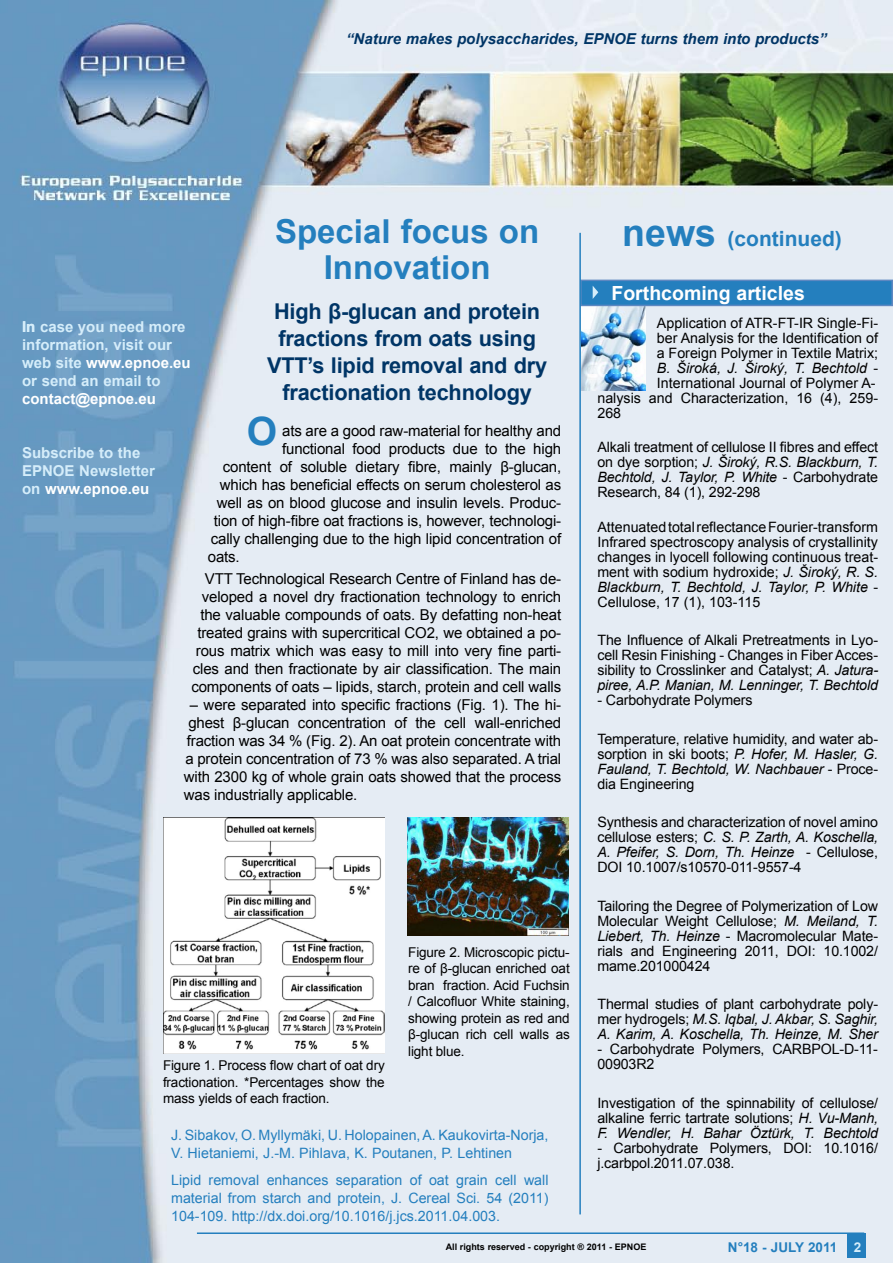
<style>
.page{position:relative;width:893px;height:1263px;background:#fff}
.page>*{position:absolute;margin:0;border:0;box-sizing:border-box;transform-origin:0 0}
.t1{font:700 39px "Arial";color:#247fbe}
.t2{font:700 33px/36px "Arial";color:#247fbe;text-align:center}
.t3{font:700 21.75px/27px "Arial";letter-spacing:-.01em;color:#003566;text-align:center}
.t4{font:700 21px "Arial";color:#247fbe}
.t5{font:700 19.5px "Arial";color:#fff}
.t6{font:15px/18px "Arial";letter-spacing:-.01em;color:#000;text-align:right}
.t7{font:700 15px/18px "Arial";color:#d5edfa}
.t8{font:italic 700 15px "Arial";color:#003566}
.t9{font:700 15px "Arial";color:#fff}
.t10{font:14.25px/15px "Arial";letter-spacing:-.01em;color:#000;text-align:justify}
.t11{font:14.25px/18px "Arial";color:#247fbe}
.t12{font:italic 14.25px/15px "Arial";letter-spacing:-.01em;color:#000;text-align:justify}
.t13{font:13.5px/16.5px "Arial";letter-spacing:-.01em;color:#000;text-align:justify}
.t14{font:700 13.5px "Arial";color:#247fbe}
.t15{font:700 13.5px "Arial";color:#d5edfa}
.t16{font:700 9px "Arial";color:#000}
.s1{color:#fff}
.s2{font-size:37.5px}
.s3{font-style:normal}
.s4{font-style:italic}
</style>
<div class="page">
<img style="left:0;top:0;width:892px;height:1263px">
<hr style="left:197px;top:1232px;width:667px;height:2px;background:#247fbe">
<div style="left:847px;top:1233px;width:19px;height:25px;background:#247fbe"></div>
<img style="left:164px;top:817px;width:220px;height:236px">
<img style="left:581px;top:306px;width:65px;height:84px">
<div style="left:581px;top:280px;width:311px;height:25px;background:#247fbe"></div>
<div style="left:580px;top:280px;width:313px;height:26px;border:2px solid #5e88c1"></div>
<svg style="left:593px;top:286px;width:5px;height:13px"></svg>
<hr style="left:579px;top:233px;width:2px;height:981px;background:#247fbe">
<img style="left:407px;top:817px;width:162px;height:118px">
<p class="t8" style="left:346px;top:29px;width:482px">“Nature makes polysaccharides, EPNOE turns them into products”</p>
<h2 class="t2" style="left:275px;top:215px;width:266px">Special focus on<br>Innovation</h2>
<h3 class="t3" style="left:267px;top:298px;width:282px">High β-glucan and protein fractions from oats using<br>VTT’s lipid removal and dry fractionation technology</h3>
<p class="t7" style="left:22px;top:318px;width:170px">In case you need more information, visit our web site <span class="s1">www.epnoe.eu </span>or send an email to</p>
<p class="t9" style="left:22px;top:389px;width:135px">contact@epnoe.eu</p>
<p class="t7" style="left:22px;top:444px;width:134px">Subscribe to the<br>EPNOE Newsletter on <span class="s1">www.epnoe.eu</span></p>
<h1 class="t1" style="left:247px;top:406px;width:32px">O</h1>
<p class="t6" style="left:282px;top:422px;width:281px">ats are a good raw-material for healthy and</p>
<p class="t6" style="left:282px;top:440px;width:281px">functional food products due to the high</p>
<p class="t6" style="left:223px;top:458px;width:340px">content of soluble dietary fibre, mainly β-glucan,</p>
<p class="t6" style="left:220px;top:476px;width:343px">which has beneficial effects on serum cholesterol as</p>
<p class="t6" style="left:217px;top:494px;width:346px">well as on blood glucose and insulin levels. Produc-</p>
<p class="t6" style="left:214px;top:512px;width:349px">tion of high-fibre oat fractions is, however, technologi-</p>
<p class="t6" style="left:211px;top:530px;width:352px">cally challenging due to the high lipid concentration of</p>
<p class="t6" style="left:208px;top:548px;width:33px">oats.</p>
<p class="t6" style="left:191px;top:570px;width:371px">VTT Technological Research Centre of Finland has de&shy;veloped a novel dry fractionation technology to enrich the valuable compounds of oats. By defatting non-heat treated grains with supercritical CO2, we obtained a po&shy;rous matrix which was easy to mill into very fine parti&shy;cles and then fractionate by air classification. The main components of oats – lipids, starch, protein and cell walls</p>
<p class="t6" style="left:184px;top:696px;width:379px;text-align:justify;text-indent:6px">– were separated into specific fractions (Fig. 1). The hi&shy;ghest β-glucan concentration of the cell wall-enriched fraction was 34 % (Fig. 2). An oat protein concentrate with a protein concentration of 73 % was also separated. A trial with 2300 kg of whole grain oats showed that the process was industrially applicable.</p>
<p class="t13" style="left:163px;top:1057px;width:223px">Figure 1. Process flow chart of oat dry fractionation. *Percentages show the mass yields of each fraction.</p>
<p class="t13" style="left:408px;top:944px;width:163px">Figure 2. Microscopic pictu&shy;re of β-glucan enriched oat bran fraction. Acid Fuchsin / Calcofluor White staining, showing protein as red and β-glucan rich cell walls as light blue.</p>
<p class="t11" style="left:171px;top:1126px;width:379px">J. Sibakov, O. Myllymäki, U. Holopainen, A. Kaukovirta-Norja,<br>V. Hietaniemi, J.-M. Pihlava, K. Poutanen, P. Lehtinen</p>
<p class="t11" style="left:171px;top:1171px;width:379px;text-align:justify">Lipid removal enhances separation of oat grain cell wall material from starch and protein, J. Cereal Sci. 54 (2011)<br>104-109. http://dx.doi.org/10.1016/j.jcs.2011.04.003.</p>
<h3 class="t4" style="left:622px;top:225px;width:221px"><span class="s2">news</span> (continued)</h3>
<h3 class="t5" style="left:611px;top:280px;width:195px">Forthcoming articles</h3>
<p class="t10" style="left:657px;top:316px;width:223px">Application of ATR-FT-IR Single-Fi-</p>
<p class="t10" style="left:657px;top:331px;width:223px">ber Analysis for the Identification of</p>
<p class="t10" style="left:657px;top:346px;width:223px">a Foreign Polymer in Textile Matrix;</p>
<p class="t12" style="left:657px;top:361px;width:223px">B. Široká, J. Široký, T. Bechtold <span class="s3">-</span></p>
<p class="t10" style="left:657px;top:376px;width:220px">International Journal of Polymer A-</p>
<p class="t10" style="left:597px;top:391px;width:282px">nalysis and Characterization, 16 (4), 259-</p>
<p class="t10" style="left:597px;top:406px;width:25px">268</p>
<p class="t10" style="left:597px;top:440px;width:282px">Alkali treatment of cellulose II fibres and effect on dye sorption; <span class="s4">J. Široký, R.S. Blackburn, T.<br>Bechtold, J. Taylor, P. White</span> - Carbohydrate Research, 84 (1), 292-298</p>
<p class="t10" style="left:597px;top:519px;width:282px">Attenuated total reflectance Fourier-transform Infrared spectroscopy analysis of crystallinity changes in lyocell following continuous treat&shy;ment with sodium hydroxide; <span class="s4">J. Široký, R. S.<br>Blackburn, T. Bechtold, J. Taylor, P. White</span> - Cellulose, 17 (1), 103-115</p>
<p class="t10" style="left:597px;top:633px;width:282px">The Influence of Alkali Pretreatments in Lyo&shy;cell Resin Finishing - Changes in Fiber Acces&shy;sibility to Crosslinker and Catalyst; <span class="s4">A. Jatura&shy;piree, A.P. Manian, M. Lenninger, T. Bechtold</span></p>
<p class="t10" style="left:597px;top:693px;width:157px">- Carbohydrate Polymers</p>
<p class="t10" style="left:597px;top:731px;width:282px">Temperature, relative humidity, and water ab&shy;sorption in ski boots; <span class="s4">P. Hofer, M. Hasler, G.<br>Fauland, T. Bechtold, W. Nachbauer</span> - Proce&shy;dia Engineering</p>
<p class="t10" style="left:597px;top:815px;width:282px">Synthesis and characterization of novel amino cellulose esters; <span class="s4">C. S. P. Zarth, A. Koschella, A. Pfeifer, S. Dorn, Th. Heinze</span> - Cellulose, DOI 10.1007/s10570-011-9557-4</p>
<p class="t10" style="left:597px;top:898px;width:282px">Tailoring the Degree of Polymerization of Low Molecular Weight Cellulose; <span class="s4">M. Meiland, T.<br>Liebert, Th. Heinze</span> - Macromolecular Mate&shy;rials and Engineering 2011, DOI: 10.1002/ mame.201000424</p>
<p class="t12" style="left:597px;top:997px;width:282px"><span class="s3">Thermal studies of plant carbohydrate poly&shy;mer hydrogels;</span> M.S. Iqbal, J. Akbar, S. Saghir, A. Karim, A. Koschella, Th. Heinze, M. Sher</p>
<p class="t10" style="left:597px;top:1042px;width:282px">- Carbohydrate Polymers, CARBPOL-D-11-<br>00903R2</p>
<p class="t10" style="left:597px;top:1095px;width:282px">Investigation of the spinnability of cellulose/ alkaline ferric tartrate solutions; <span class="s4">H. Vu-Manh, F. Wendler, H. Bahar Öztürk, T. Bechtold</span></p>
<p class="t10" style="left:597px;top:1140px;width:282px">- Carbohydrate Polymers, DOI: 10.1016/ j.carbpol.2011.07.038.</p>
<p class="t16" style="left:446px;top:1241px;width:202px">All rights reserved - copyright ® 2011 - EPNOE</p>
<p class="t14" style="left:728px;top:1238px;width:111px">N°18 - JULY 2011</p>
<p class="t15" style="left:854px;top:1239px;width:9px">2</p>
</div>
